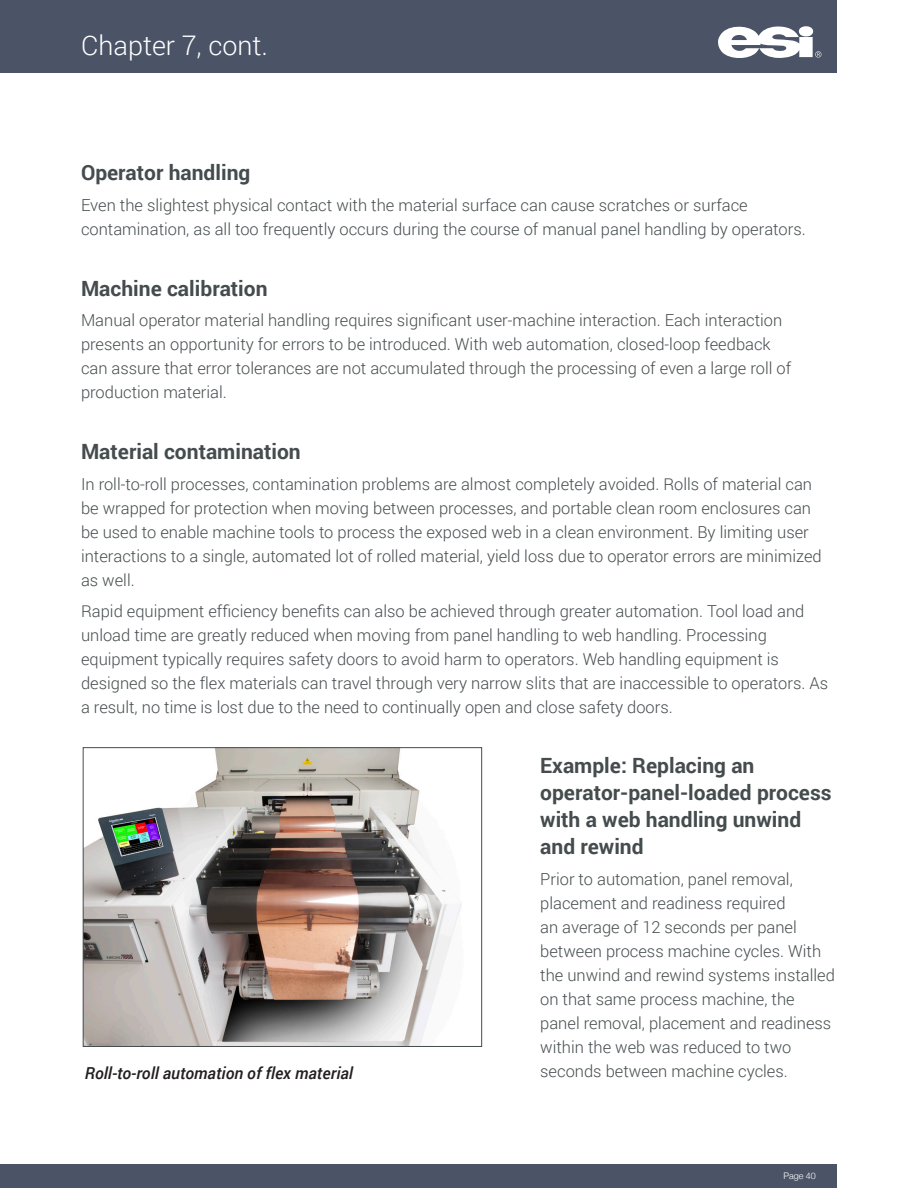
<style>
.page{position:relative;width:918px;height:1188px;background:#fff}
.page>*{position:absolute;margin:0;border:0;box-sizing:border-box;transform-origin:0 0}
.t1{font:300 27px "Roboto";color:#fff}
.t2{font:700 21px/27px "Roboto";color:#454c4e}
.t3{font:300 16.5px/24px "Roboto";color:#454c4e}
.t4{font:italic 500 16.5px "Roboto";color:#231f20}
.t5{font:300 9px "Helvetica Neue";color:#fff}
</style>
<div class="page">
<div style="left:0;top:0;width:837px;height:72px;background:#4b5366"></div>
<div style="left:0;top:1164px;width:837px;height:24px;background:#4b5366"></div>
<svg style="left:718px;top:26px;width:103px;height:32px"></svg>
<img style="left:85px;top:749px;width:377px;height:296px">
<div style="left:83px;top:747px;width:399px;height:300px;border:1px solid #454c4e"></div>
<h1 class="t1" style="left:81px;top:27px;width:188px">Chapter 7, cont.</h1>
<p class="t2" style="left:81px;top:158px;width:171px">Operator handling</p>
<p class="t3" style="left:81px;top:193px;width:726px">Even the slightest physical contact with the material surface can cause scratches or surface contamination, as all too frequently occurs during the course of manual panel handling by operators.</p>
<p class="t2" style="left:81px;top:274px;width:188px">Machine calibration</p>
<p class="t3" style="left:81px;top:308px;width:712px">Manual operator material handling requires significant user-machine interaction. Each interaction presents an opportunity for errors to be introduced. With web automation, closed-loop feedback can assure that error tolerances are not accumulated through the processing of even a large roll of production material.</p>
<p class="t2" style="left:81px;top:437px;width:221px">Material contamination</p>
<p class="t3" style="left:81px;top:472px;width:742px">In roll-to-roll processes, contamination problems are almost completely avoided. Rolls of material can be wrapped for protection when moving between processes, and portable clean room enclosures can be used to enable machine tools to process the exposed web in a clean environment. By limiting user interactions to a single, automated lot of rolled material, yield loss due to operator errors are minimized as well.</p>
<p class="t3" style="left:81px;top:598px;width:749px">Rapid equipment efficiency benefits can also be achieved through greater automation. Tool load and unload time are greatly reduced when moving from panel handling to web handling. Processing equipment typically requires safety doors to avoid harm to operators. Web handling equipment is designed so the flex materials can travel through very narrow slits that are inaccessible to operators. As a result, no time is lost due to the need to continually open and close safety doors.</p>
<p class="t2" style="left:540px;top:752px;width:293px">Example: Replacing an operator-panel-loaded process with a web handling unwind and rewind</p>
<p class="t3" style="left:540px;top:867px;width:296px">Prior to automation, panel removal, placement and readiness required<br>an average of 12 seconds per panel between process machine cycles. With the unwind and rewind systems installed on that same process machine, the panel removal, placement and readiness within the web was reduced to two</p>
<p class="t4" style="left:85px;top:1062px;width:270px">Roll-to-roll automation of flex material</p>
<p class="t3" style="left:540px;top:1059px;width:249px">seconds between machine cycles.</p>
<p class="t5" style="left:783px;top:1168px;width:34px">Page 40</p>
</div>
